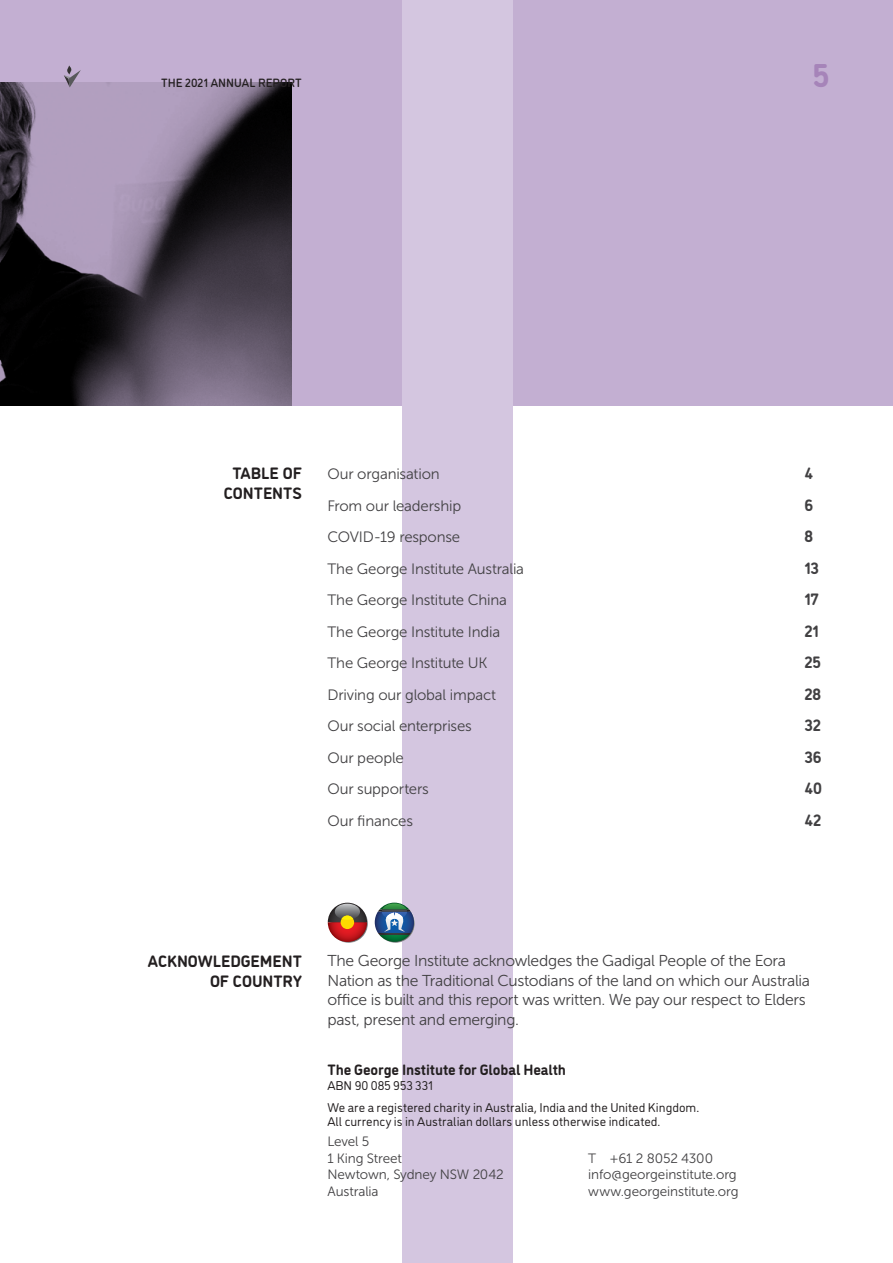
<style>
.page{position:relative;width:893px;height:1263px;background:#fff}
.page>*{position:absolute;margin:0;border:0;box-sizing:border-box;transform-origin:0 0}
.t1{font:700 33px "DI Nosaur";color:#a684b9}
.t2{font:700 16.5px/19.8px "DI Nosaur";letter-spacing:-.005em;color:#231f20;text-align:center}
.t3{font:700 16.5px "DI Nosaur";letter-spacing:-.015em;color:#414042}
.t4{font:15.75px/19.5px "Museo Sans 300";letter-spacing:-.02em;color:#414042}
.t5{font:15px "Museo Sans 300";letter-spacing:-.015em;color:#414042}
.t6{font:700 15px "DI Nosaur";letter-spacing:-.01em;color:#231f20}
.t7{font:13.5px/16.5px "Museo Sans 300";letter-spacing:-.01em;color:#414042}
.t8{font:12.75px/22px "DI Nosaur";color:#231f20}
.t9{font:500 12px "DI Nosaur";letter-spacing:.005em;color:#231f20}
</style>
<div class="page">
<div style="left:0;top:0;width:893px;height:405px;background:#c3afd2"></div>
<img style="left:0;top:83px;width:291px;height:322px">
<div style="left:402px;top:0;width:110px;height:1263px;background:#d4c6e0"></div>
<svg style="left:376px;top:904px;width:39px;height:39px"></svg>
<svg style="left:375px;top:903px;width:39px;height:39px"></svg>
<svg style="left:329px;top:904px;width:39px;height:39px"></svg>
<svg style="left:328px;top:903px;width:39px;height:39px"></svg>
<svg style="left:64px;top:65px;width:17px;height:22px"></svg>
<p class="t9" style="left:161px;top:74px;width:142px">THE 2021 ANNUAL REPORT</p>
<h1 class="t1" style="left:812px;top:51px;width:19px">5</h1>
<p class="t2" style="left:224px;top:462px;width:80px">TABLE OF<br>CONTENTS</p>
<p class="t5" style="left:327px;top:466px;width:114px">Our organisation</p>
<p class="t3" style="left:804px;top:461px;width:10px">4</p>
<p class="t5" style="left:327px;top:497px;width:135px">From our leadership</p>
<p class="t3" style="left:804px;top:492px;width:10px">6</p>
<p class="t5" style="left:327px;top:529px;width:134px">COVID-19 response</p>
<p class="t3" style="left:804px;top:524px;width:10px">8</p>
<p class="t5" style="left:327px;top:560px;width:198px">The George Institute Australia</p>
<p class="t3" style="left:804px;top:555px;width:16px">13</p>
<p class="t5" style="left:327px;top:592px;width:181px">The George Institute China</p>
<p class="t3" style="left:804px;top:587px;width:16px">17</p>
<p class="t5" style="left:327px;top:623px;width:174px">The George Institute India</p>
<p class="t3" style="left:804px;top:618px;width:16px">21</p>
<p class="t5" style="left:327px;top:655px;width:162px">The George Institute UK</p>
<p class="t3" style="left:804px;top:650px;width:18px">25</p>
<p class="t5" style="left:327px;top:686px;width:170px">Driving our global impact</p>
<p class="t3" style="left:804px;top:681px;width:18px">28</p>
<p class="t5" style="left:327px;top:718px;width:146px">Our social enterprises</p>
<p class="t3" style="left:804px;top:713px;width:18px">32</p>
<p class="t5" style="left:327px;top:749px;width:78px">Our people</p>
<p class="t3" style="left:804px;top:744px;width:19px">36</p>
<p class="t5" style="left:327px;top:781px;width:103px">Our supporters</p>
<p class="t3" style="left:804px;top:776px;width:19px">40</p>
<p class="t5" style="left:327px;top:812px;width:87px">Our finances</p>
<p class="t3" style="left:804px;top:807px;width:18px">42</p>
<p class="t2" style="left:148px;top:950px;width:156px;text-align:right">ACKNOWLEDGEMENT<br>OF COUNTRY</p>
<p class="t4" style="left:327px;top:951px;width:484px">The George Institute acknowledges the Gadigal People of the Eora Nation as the Traditional Custodians of the land on which our Australia office is built and this report was written. We pay our respect to Elders past, present and emerging.</p>
<p class="t6" style="left:327px;top:1059px;width:240px">The George Institute for Global Health</p>
<p class="t8" style="left:327px;top:1074px;width:373px">ABN 90 085 953 331<br>We are a registered charity in Australia, India and the United Kingdom.</p>
<p class="t8" style="left:327px;top:1109px;width:334px">All currency is in Australian dollars unless otherwise indicated.</p>
<p class="t7" style="left:327px;top:1134px;width:178px">Level 5<br>1 King Street<br>Newtown, Sydney NSW 2042<br>Australia</p>
<p class="t7" style="left:588px;top:1150px;width:152px">T +61 2 8052 4300 info@georgeinstitute.org www.georgeinstitute.org</p>
</div>
